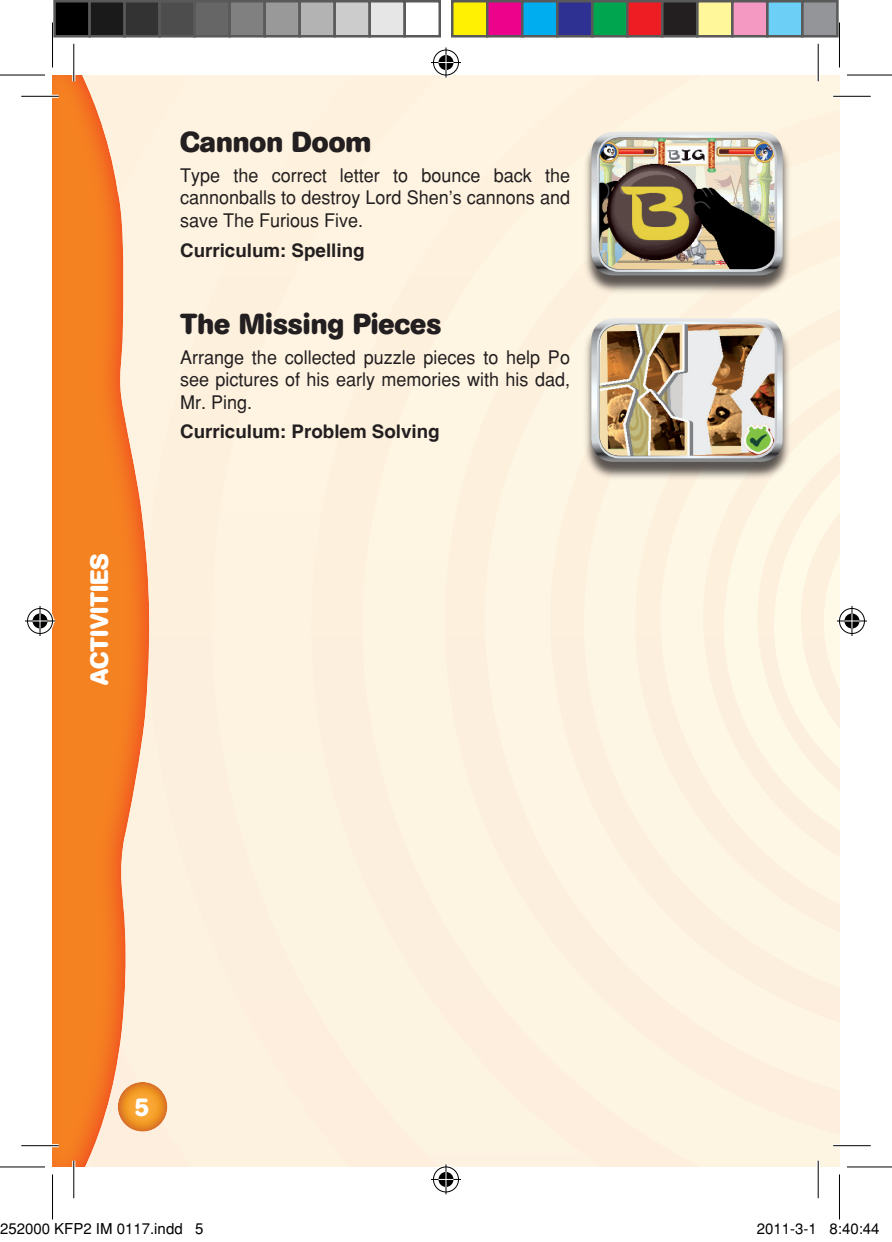
<style>
.page{position:relative;width:892px;height:1242px;background:#fff}
.page>*{position:absolute;margin:0;border:0;box-sizing:border-box;transform-origin:0 0}
.bodytext{font:700 28.75px "AG Book Rounded";color:#231f20}
.Bar{font:700 25px "AG Book Rounded";color:#fff}
.bodytext-2{font:18.75px/22.5px "Helvetica";color:#231f20;text-align:justify;scale:.96 1}
.bodytext-3{font:700 18.75px "Helvetica";color:#231f20}
.t1{font:15px "Helvetica";color:#000}
</style>
<div class="page">
<div style="left:152px;top:75px;width:687px;height:1091px;background:#fef3e1"></div>
<img style="left:118px;top:1081px;width:49px;height:50px;border-radius:50%">
<img style="left:52px;top:75px;width:100px;height:1091px">
<div style="left:582px;top:133px;width:209px;height:162px;background:#231f20;opacity:.75"></div>
<svg style="left:591px;top:132px;width:191px;height:143px;background:#bbbdbf"></svg>
<div style="left:597px;top:135px;width:180px;height:137px;border:2px solid #fff;border-radius:23px"></div>
<img style="left:599px;top:138px;width:175px;height:131px;border-radius:21px">
<div style="left:582px;top:320px;width:209px;height:162px;background:#231f20;opacity:.75"></div>
<svg style="left:591px;top:318px;width:191px;height:144px;background:#bfc0c1"></svg>
<div style="left:597px;top:322px;width:180px;height:136px;border:2px solid #fff;border-radius:23px"></div>
<img style="left:599px;top:324px;width:175px;height:131px;border-radius:21px">
<hr style="left:21px;top:95px;width:38px;height:3px;background:#fff">
<hr style="left:833px;top:95px;width:37px;height:3px;background:#fff">
<hr style="left:21px;top:1144px;width:38px;height:3px;background:#fff">
<hr style="left:833px;top:1144px;width:37px;height:3px;background:#fff">
<hr style="left:72px;top:44px;width:3px;height:37px;background:#fff">
<hr style="left:72px;top:1160px;width:3px;height:38px;background:#fff">
<hr style="left:816px;top:44px;width:3px;height:37px;background:#fff">
<hr style="left:816px;top:1160px;width:3px;height:38px;background:#fff">
<hr style="left:21px;top:96px;width:38px;height:1px;background:#000">
<hr style="left:833px;top:96px;width:37px;height:1px;background:#000">
<hr style="left:21px;top:1145px;width:38px;height:1px;background:#000">
<hr style="left:833px;top:1145px;width:37px;height:1px;background:#000">
<hr style="left:73px;top:44px;width:1px;height:37px;background:#000">
<hr style="left:73px;top:1160px;width:1px;height:38px;background:#000">
<hr style="left:817px;top:44px;width:1px;height:37px;background:#000">
<hr style="left:817px;top:1160px;width:1px;height:38px;background:#000">
<svg style="left:0;top:74px;width:45px;height:1px"></svg>
<svg style="left:847px;top:74px;width:45px;height:1px"></svg>
<hr style="left:0;top:75px;width:45px;height:1px;background:#000">
<hr style="left:847px;top:75px;width:45px;height:1px;background:#000">
<hr style="left:0;top:1166px;width:45px;height:1px;background:#000">
<hr style="left:847px;top:1166px;width:45px;height:1px;background:#000">
<hr style="left:52px;top:22px;width:1px;height:45px;background:#000">
<hr style="left:52px;top:1174px;width:1px;height:45px;background:#000">
<hr style="left:839px;top:22px;width:1px;height:45px;background:#000">
<hr style="left:839px;top:1174px;width:1px;height:45px;background:#000">
<div style="left:432px;top:48px;width:28px;height:29px;border:3px solid #fff;border-radius:50%"></div>
<hr style="left:431px;top:61px;width:30px;height:3px;background:#fff">
<hr style="left:444px;top:48px;width:3px;height:30px;background:#fff">
<div style="left:437px;top:53px;width:18px;height:19px;border:3px solid #fff;border-radius:50%"></div>
<div style="left:433px;top:50px;width:26px;height:25px;border:1px solid #000;border-radius:50%"></div>
<hr style="left:431px;top:62px;width:30px;height:1px;background:#000">
<hr style="left:445px;top:48px;width:1px;height:30px;background:#000">
<svg style="left:438px;top:55px;width:15px;height:15px"></svg>
<div style="left:432px;top:1165px;width:28px;height:28px;border:3px solid #fff;border-radius:50%"></div>
<hr style="left:431px;top:1177px;width:30px;height:3px;background:#fff">
<hr style="left:444px;top:1164px;width:3px;height:30px;background:#fff">
<div style="left:437px;top:1170px;width:18px;height:18px;border:3px solid #fff;border-radius:50%"></div>
<div style="left:433px;top:1166px;width:26px;height:26px;border:1px solid #000;border-radius:50%"></div>
<hr style="left:431px;top:1178px;width:30px;height:1px;background:#000">
<hr style="left:445px;top:1164px;width:1px;height:30px;background:#000">
<svg style="left:438px;top:1171px;width:15px;height:15px"></svg>
<div style="left:26px;top:607px;width:28px;height:28px;border:3px solid #fff;border-radius:50%"></div>
<hr style="left:25px;top:619px;width:30px;height:3px;background:#fff">
<svg style="left:38px;top:606px;width:4px;height:30px"></svg>
<div style="left:31px;top:612px;width:18px;height:18px;border:3px solid #fff;border-radius:50%"></div>
<div style="left:27px;top:608px;width:26px;height:25px;border:1px solid #000;border-radius:50%"></div>
<hr style="left:25px;top:620px;width:30px;height:1px;background:#000">
<hr style="left:40px;top:606px;width:1px;height:30px;background:#000">
<svg style="left:33px;top:613px;width:15px;height:15px"></svg>
<div style="left:838px;top:607px;width:28px;height:28px;border:3px solid #fff;border-radius:50%"></div>
<hr style="left:837px;top:619px;width:30px;height:3px;background:#fff">
<div style="left:843px;top:612px;width:18px;height:18px;border:3px solid #fff;border-radius:50%"></div>
<div style="left:839px;top:608px;width:25px;height:25px;border:1px solid #000;border-radius:50%"></div>
<hr style="left:837px;top:620px;width:30px;height:1px;background:#000">
<svg style="left:771px;top:418px;width:88px;height:406px"></svg>
<div style="left:55px;top:1px;width:35px;height:35px;background:#000"></div>
<div style="left:53px;top:0;width:38px;height:38px;border:2px solid #595959"></div>
<div style="left:90px;top:1px;width:35px;height:35px;background:#1a1a1a"></div>
<div style="left:88px;top:0;width:38px;height:38px;border:2px solid #595959"></div>
<div style="left:125px;top:1px;width:35px;height:35px;background:#333"></div>
<div style="left:123px;top:0;width:38px;height:38px;border:2px solid #595959"></div>
<div style="left:160px;top:1px;width:35px;height:35px;background:#4d4d4d"></div>
<div style="left:158px;top:0;width:38px;height:38px;border:2px solid #595959"></div>
<div style="left:195px;top:1px;width:35px;height:35px;background:#666"></div>
<div style="left:193px;top:0;width:38px;height:38px;border:2px solid #595959"></div>
<div style="left:230px;top:1px;width:35px;height:35px;background:#808080"></div>
<div style="left:228px;top:0;width:38px;height:38px;border:2px solid #595959"></div>
<div style="left:265px;top:1px;width:35px;height:35px;background:#999"></div>
<div style="left:263px;top:0;width:38px;height:38px;border:2px solid #595959"></div>
<div style="left:300px;top:1px;width:35px;height:35px;background:#b3b3b3"></div>
<div style="left:298px;top:0;width:38px;height:38px;border:2px solid #595959"></div>
<div style="left:335px;top:1px;width:35px;height:35px;background:#ccc"></div>
<div style="left:333px;top:0;width:38px;height:38px;border:2px solid #595959"></div>
<div style="left:370px;top:1px;width:35px;height:35px;background:#e6e6e6"></div>
<div style="left:368px;top:0;width:38px;height:38px;border:2px solid #595959"></div>
<div style="left:403px;top:0;width:38px;height:38px;border:2px solid #595959"></div>
<div style="left:452px;top:1px;width:35px;height:35px;background:#fff101"></div>
<div style="left:451px;top:0;width:37px;height:38px;border:2px solid #595959"></div>
<div style="left:487px;top:1px;width:35px;height:35px;background:#ed028c"></div>
<div style="left:486px;top:0;width:37px;height:38px;border:2px solid #595959"></div>
<div style="left:522px;top:1px;width:35px;height:35px;background:#00aeef"></div>
<div style="left:521px;top:0;width:37px;height:38px;border:2px solid #595959"></div>
<div style="left:557px;top:1px;width:35px;height:35px;background:#2e3092"></div>
<div style="left:556px;top:0;width:37px;height:38px;border:2px solid #595959"></div>
<div style="left:592px;top:1px;width:35px;height:35px;background:#00a54f"></div>
<div style="left:591px;top:0;width:37px;height:38px;border:2px solid #595959"></div>
<div style="left:627px;top:1px;width:35px;height:35px;background:#ee1d23"></div>
<div style="left:626px;top:0;width:37px;height:38px;border:2px solid #595959"></div>
<div style="left:662px;top:1px;width:35px;height:35px;background:#231f20"></div>
<div style="left:661px;top:0;width:37px;height:38px;border:2px solid #595959"></div>
<div style="left:697px;top:1px;width:35px;height:35px;background:#fff79a"></div>
<div style="left:696px;top:0;width:37px;height:38px;border:2px solid #595959"></div>
<div style="left:732px;top:1px;width:35px;height:35px;background:#f499c2"></div>
<div style="left:731px;top:0;width:37px;height:38px;border:2px solid #595959"></div>
<div style="left:767px;top:1px;width:35px;height:35px;background:#6bcff6"></div>
<div style="left:766px;top:0;width:37px;height:38px;border:2px solid #595959"></div>
<div style="left:802px;top:1px;width:35px;height:35px;background:#939598"></div>
<div style="left:801px;top:0;width:37px;height:38px;border:2px solid #595959"></div>
<svg style="left:136px;top:1098px;width:12px;height:18px"></svg>
<p class="bodytext" style="left:180px;top:126px;width:193px">Cannon Doom</p>
<p class="bodytext-2" style="left:180px;top:164px;width:407px">Type the correct letter to bounce back the cannonballs to destroy Lord Shen’s cannons and save The Furious Five.</p>
<p class="bodytext-3" style="left:180px;top:238px;width:186px">Curriculum: Spelling</p>
<p class="Bar" style="left:85px;top:685px;width:134px;rotate:-90deg">ACTIVITIES</p>
<p class="bodytext" style="left:180px;top:307px;width:263px">The Missing Pieces</p>
<p class="bodytext-2" style="left:180px;top:346px;width:408px">Arrange the collected puzzle pieces to help Po see pictures of his early memories with his dad, Mr. Ping.</p>
<p class="bodytext-3" style="left:180px;top:420px;width:261px">Curriculum: Problem Solving</p>
<p class="t1" style="left:0;top:1220px;width:205px">252000 KFP2 IM 0117.indd 5</p>
<p class="t1" style="left:757px;top:1220px;width:124px">2011-3-1 8:40:44</p>
</div>
